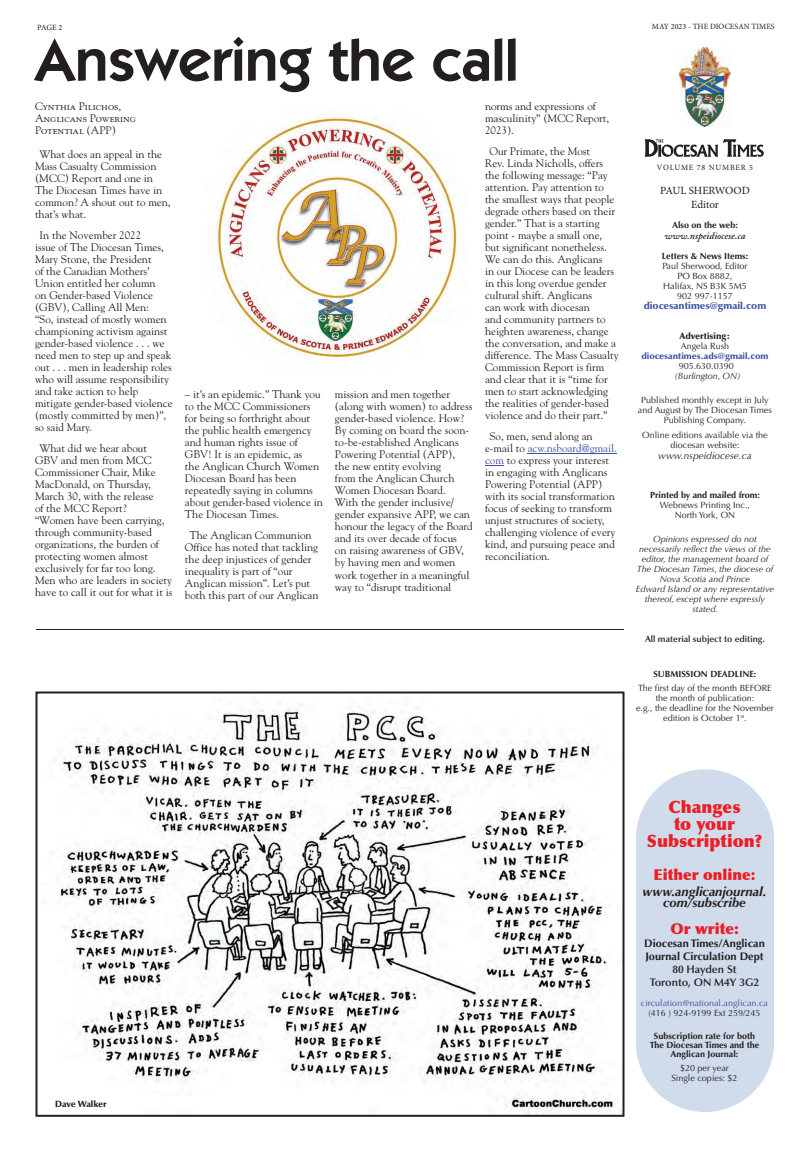
<style>
.page{position:relative;width:810px;height:1152px;background:#fff}
.page>*{position:absolute;margin:0;border:0;box-sizing:border-box;transform-origin:0 0}
.t1{font:600 60px "ITC Kabel Std";color:#231f20}
.t2{font:900 17px/17px "Optima LT Std";color:#ee1d23;text-align:center}
.t3{font:900 15px "Optima LT Std";color:#ee1d23}
.t4{font:italic 700 13px/11px "Optima LT Std";color:#231f20;text-align:center}
.t5{font:11px/12px "Goudy Std";color:#231f20}
.t6{font:700 11px/13px "Optima LT Std";color:#231f20}
.t7{font:600 11px/13px "Optima LT Std";color:#231f20;text-align:center}
.t8{font:11px/14px "Minion Pro";letter-spacing:-.01em;color:#231f20;text-align:center}
.t9{font:900 10px "Optima LT Std";color:#3853a3}
.t10{font:italic 600 10px "Adobe Caslon Pro";color:#231f20}
.t11{font:italic 10px "Optima LT Std";color:#231f20}
.t12{font:9px/10px "Optima LT Std";color:#231f20;text-align:center}
.t13{font:italic 9px/10px "Optima LT Std";color:#231f20;text-align:center}
.t14{font:700 9px/9px "Optima LT Std";color:#231f20;text-align:center}
.t15{font:9px "Optima LT Std";color:#3853a3}
.t16{font:600 9px "Optima LT Std";color:#231f20}
.t17{font:900 9px "Optima LT Std";color:#3853a3}
.t18{font:900 9px "Optima LT Std";color:#231f20}
.t19{font:8px "Minion Pro";color:#231f20}
.t20{font:8px "Minion Pro";letter-spacing:.1em;color:#231f20}
.s1{color:#3853a3}
</style>
<div class="page">
<img style="left:679px;top:47px;width:51px;height:79px">
<img style="left:644px;top:139px;width:120px;height:18px">
<div style="left:636px;top:769px;width:138px;height:343px;background:#d0dcec;border-radius:69px"></div>
<hr style="left:36px;top:629px;width:588px;height:1px;background:#231f20">
<svg style="left:36px;top:692px;width:588px;height:425px"></svg>
<svg style="left:54px;top:1099px;width:95px;height:9px"></svg>
<img style="left:215px;top:117px;width:243px;height:240px">
<hr style="left:528px;top:453px;width:89px;height:1px;background:#3853a3">
<svg style="left:485px;top:465px;width:19px;height:1px"></svg>
<p class="t19" style="left:37px;top:24px;width:27px">PAGE 2</p>
<p class="t19" style="left:652px;top:24px;width:124px">MAY 2023 - THE DIOCESAN TIMES</p>
<h1 class="t1" style="left:35px;top:38px;width:485px">Answering the call</h1>
<p class="t5" style="left:35px;top:101px;width:102px">Cynthia Pilichos,<br>Anglicans Powering<br>Potential (APP)</p>
<p class="t5" style="left:35px;top:149px;width:137px;text-indent:4px">What does an appeal in the<br>Mass Casualty Commission (MCC) Report and one in<br>The Diocesan Times have in common? A shout out to men, that’s what.</p>
<p class="t5" style="left:35px;top:230px;width:139px;text-indent:4px">In the November 2022<br>issue of The Diocesan Times,<br>Mary Stone, the President<br>of the Canadian Mothers’<br>Union entitled her column<br>on Gender-based Violence (GBV), Calling All Men:<br>“So, instead of mostly women championing activism against gender-based violence . . . we need men to step up and speak out . . . men in leadership roles who will assume responsibility and take action to help mitigate gender-based violence (mostly committed by men)”, so said Mary.</p>
<p class="t5" style="left:35px;top:443px;width:139px;text-indent:4px">What did we hear about<br>GBV and men from MCC<br>Commissioner Chair, Mike<br>MacDonald, on Thursday,<br>March 30, with the release<br>of the MCC Report?<br>“Women have been carrying, through community-based organizations, the burden of protecting women almost exclusively for far too long.<br>Men who are leaders in society have to call it out for what it is</p>
<p class="t5" style="left:485px;top:101px;width:126px">norms and expressions of masculinity” (MCC Report,<br>2023).</p>
<p class="t5" style="left:485px;top:146px;width:135px;text-indent:4px">Our Primate, the Most<br>Rev. Linda Nicholls, offers the following message: “Pay attention. Pay attention to the smallest ways that people degrade others based on their gender.” That is a starting point - maybe a small one, but significant nonetheless.<br>We can do this. Anglicans<br>in our Diocese can be leaders in this long overdue gender cultural shift. Anglicans<br>can work with diocesan<br>and community partners to heighten awareness, change the conversation, and make a difference. The Mass Casualty<br>Commission Report is firm and clear that it is “time for men to start acknowledging the realities of gender-based violence and do their part.”</p>
<p class="t5" style="left:485px;top:431px;width:134px;text-indent:4px">So, men, send along an e-mail to <span class="s1">acw.nsboard@gmail. com</span> to express your interest in engaging with Anglicans<br>Powering Potential (APP) with its social transformation focus of seeking to transform unjust structures of society, challenging violence of every kind, and pursuing peace and reconciliation.</p>
<p class="t5" style="left:185px;top:389px;width:139px">– it’s an epidemic.” Thank you to the MCC Commissioners for being so forthright about the public health emergency and human rights issue of<br>GBV! It is an epidemic, as<br>the Anglican Church Women<br>Diocesan Board has been repeatedly saying in columns about gender-based violence in<br>The Diocesan Times.</p>
<p class="t5" style="left:185px;top:530px;width:135px;text-indent:4px">The Anglican Communion<br>Office has noted that tackling the deep injustices of gender inequality is part of “our<br>Anglican mission”. Let’s put both this part of our Anglican</p>
<p class="t5" style="left:335px;top:389px;width:139px">mission and men together (along with women) to address gender-based violence. How?<br>By coming on board the soon&shy;to-be-established Anglicans<br>Powering Potential (APP),<br>the new entity evolving<br>from the Anglican Church<br>Women Diocesan Board.<br>With the gender inclusive/ gender expansive APP, we can honour the legacy of the Board and its over decade of focus<br>on raising awareness of GBV, by having men and women work together in a meaningful way to “disrupt traditional</p>
<p class="t20" style="left:657px;top:164px;width:98px">VOLUME 78 NUMBER 5</p>
<p class="t8" style="left:660px;top:184px;width:91px">PAUL SHERWOOD<br>Editor</p>
<p class="t14" style="left:672px;top:221px;width:67px">Also on the web:</p>
<p class="t10" style="left:665px;top:232px;width:82px">www.nspeidiocese.ca</p>
<p class="t14" style="left:662px;top:252px;width:88px">Letters &amp; News Items:</p>
<p class="t12" style="left:662px;top:261px;width:87px">Paul Sherwood, Editor<br>PO Box 8882,<br>Halifax, NS B3K 5M5<br>902 997-1157</p>
<p class="t9" style="left:644px;top:301px;width:124px">diocesantimes@gmail.com</p>
<p class="t18" style="left:679px;top:331px;width:53px">Advertising:</p>
<p class="t12" style="left:681px;top:341px;width:50px">Angela Rush</p>
<p class="t17" style="left:641px;top:351px;width:129px">diocesantimes.ads@gmail.com</p>
<p class="t12" style="left:679px;top:361px;width:57px">905.630.0390</p>
<p class="t13" style="left:674px;top:371px;width:68px">(Burlington, ON)</p>
<p class="t12" style="left:638px;top:396px;width:136px">Published monthly except in July and August by The Diocesan Times<br>Publishing Company.</p>
<p class="t12" style="left:642px;top:430px;width:127px">Online editions available via the diocesan website:</p>
<p class="t11" style="left:658px;top:451px;width:95px">www.nspeidiocese.ca</p>
<p class="t14" style="left:650px;top:491px;width:111px">Printed by and mailed from:</p>
<p class="t12" style="left:660px;top:500px;width:92px">Webnews Printing Inc.,<br>North York, ON</p>
<p class="t13" style="left:636px;top:535px;width:139px">Opinions expressed do not necessarily reflect the views of the editor, the management board of<br>The Diocesan Times, the diocese of<br>Nova Scotia and Prince<br>Edward Island or any representative thereof, except where expressly stated.</p>
<p class="t16" style="left:645px;top:635px;width:121px">All material subject to editing.</p>
<p class="t14" style="left:653px;top:670px;width:105px">SUBMISSION DEADLINE:</p>
<p class="t12" style="left:636px;top:684px;width:139px">The first day of the month BEFORE the month of publication:<br>e.g., the deadline for the November edition is October 1<sup>st</sup>.</p>
<p class="t18" style="left:55px;top:1099px;width:53px">Dave Walker</p>
<h2 class="t2" style="left:647px;top:799px;width:117px">Changes<br>to your<br>Subscription?</h2>
<h3 class="t3" style="left:654px;top:868px;width:103px">Either online:</h3>
<p class="t4" style="left:643px;top:886px;width:125px">www.anglicanjournal. com/subscribe</p>
<h3 class="t3" style="left:670px;top:922px;width:70px">Or write:</h3>
<p class="t6" style="left:644px;top:937px;width:122px">Diocesan Times/Anglican<br>Journal Circulation Dept</p>
<p class="t7" style="left:650px;top:963px;width:111px">80 Hayden St<br>Toronto, ON M4Y 3G2</p>
<p class="t15" style="left:641px;top:999px;width:129px">circulation@national.anglican.ca</p>
<p class="t12" style="left:648px;top:1008px;width:114px">(416 ) 924-9199 Ext 259/245</p>
<p class="t14" style="left:650px;top:1031px;width:111px">Subscription rate for both<br>The Diocesan Times and the<br>Anglican Journal:</p>
<p class="t12" style="left:671px;top:1063px;width:68px">$20 per year<br>Single copies: $2</p>
</div>
